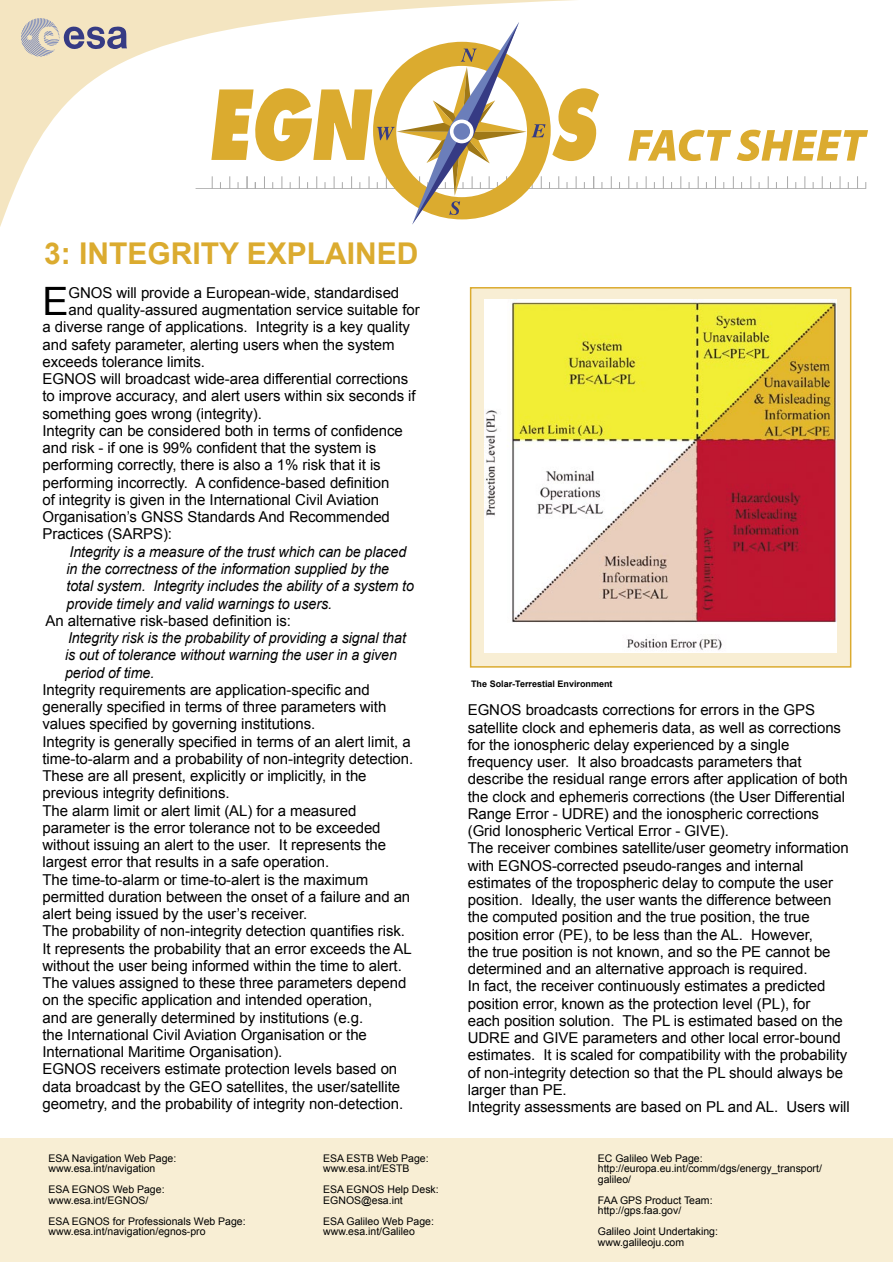
<style>
.page{position:relative;width:893px;height:1263px;background:#fff}
.page>*{position:absolute;margin:0;border:0;box-sizing:border-box;transform-origin:0 0}
.t1{font:39.15px "Arial";color:#000}
.ORANGE{font:700 30px "Arial";color:#dbab2f}
.t2{font:15px/17.2px "Arial";letter-spacing:-.005em;color:#000}
.t3{font:italic 15px/17.2px "Arial";letter-spacing:-.005em;color:#000;scale:.95 1}
.t4{font:10.5px/10.5px "Arial";color:#000}
.t5{font:700 9px "Arial";color:#000}
</style>
<div class="page">
<div style="left:0;top:1138px;width:893px;height:123px;background:#f8eed4"></div>
<svg style="left:0;top:0;width:867px;height:310px"></svg>
<hr style="left:196px;top:188px;width:670px;height:1px;background:#aaa;border-radius:50%">
<svg style="left:611px;top:176px;width:1px;height:12px"></svg>
<svg style="left:628px;top:176px;width:1px;height:12px"></svg>
<svg style="left:646px;top:176px;width:1px;height:12px"></svg>
<svg style="left:663px;top:176px;width:1px;height:12px"></svg>
<svg style="left:680px;top:176px;width:1px;height:12px"></svg>
<svg style="left:698px;top:176px;width:1px;height:12px"></svg>
<svg style="left:715px;top:176px;width:1px;height:12px"></svg>
<svg style="left:733px;top:176px;width:1px;height:12px"></svg>
<svg style="left:750px;top:176px;width:1px;height:12px"></svg>
<svg style="left:768px;top:176px;width:1px;height:12px"></svg>
<svg style="left:787px;top:176px;width:1px;height:12px"></svg>
<svg style="left:804px;top:176px;width:1px;height:12px"></svg>
<svg style="left:822px;top:176px;width:1px;height:12px"></svg>
<svg style="left:839px;top:176px;width:1px;height:12px"></svg>
<svg style="left:857px;top:176px;width:1px;height:12px"></svg>
<svg style="left:628px;top:130px;width:103px;height:31px"></svg>
<svg style="left:737px;top:130px;width:131px;height:31px"></svg>
<svg style="left:211px;top:22px;width:391px;height:203px"></svg>
<div style="left:450px;top:120px;width:24px;height:23px;background:#fff;border-radius:50%"></div>
<div style="left:453px;top:123px;width:17px;height:17px;background:#6b7eba;border-radius:50%"></div>
<svg style="left:21px;top:18px;width:106px;height:39px;background:#c0b8b4"></svg>
<div style="left:471px;top:288px;width:380px;height:379px;background:#f8eed4"></div>
<img style="left:485px;top:300px;width:352px;height:352px">
<div style="left:470px;top:287px;width:381px;height:381px;border:1px solid #dbab2f"></div>
<p class="ORANGE" style="left:44px;top:234px;width:376px">3: INTEGRITY EXPLAINED</p>
<p class="t1" style="left:43px;top:276px;width:28px">E</p>
<p class="t2" style="left:68px;top:284px;width:332px">GNOS will provide a European-wide, standardised</p>
<p class="t2" style="left:68px;top:301px;width:353px">and quality-assured augmentation service suitable for</p>
<p class="t2" style="left:43px;top:319px;width:369px">a diverse range of applications. Integrity is a key quality</p>
<p class="t2" style="left:43px;top:336px;width:354px">and safety parameter, alerting users when the system</p>
<p class="t2" style="left:43px;top:353px;width:164px">exceeds tolerance limits.</p>
<p class="t2" style="left:43px;top:370px;width:375px">EGNOS will broadcast wide-area differential corrections to improve accuracy, and alert users within six seconds if something goes wrong (integrity).</p>
<p class="t2" style="left:43px;top:422px;width:362px">Integrity can be considered both in terms of confidence and risk - if one is 99% confident that the system is performing correctly, there is also a 1% risk that it is performing incorrectly. A confidence-based definition of integrity is given in the International Civil Aviation Organisation’s GNSS Standards And Recommended Practices (SARPS):</p>
<p class="t3" style="left:67px;top:543px;width:367px">Integrity is a measure of the trust which can be placed in the correctness of the information supplied by the total system. Integrity includes the ability of a system to provide timely and valid warnings to users.</p>
<p class="t2" style="left:46px;top:612px;width:247px">An alternative risk-based definition is:</p>
<p class="t3" style="left:65px;top:629px;width:360px">Integrity risk is the probability of providing a signal that is out of tolerance without warning the user in a given period of time.</p>
<p class="t2" style="left:43px;top:681px;width:345px">Integrity requirements are application-specific and generally specified in terms of three parameters with values specified by governing institutions.</p>
<p class="t2" style="left:43px;top:733px;width:372px">Integrity is generally specified in terms of an alert limit, a time-to-alarm and a probability of non-integrity detection.<br>These are all present, explicitly or implicitly, in the previous integrity definitions.</p>
<p class="t2" style="left:43px;top:802px;width:345px">The alarm limit or alert limit (AL) for a measured parameter is the error tolerance not to be exceeded without issuing an alert to the user. It represents the largest error that results in a safe operation.</p>
<p class="t2" style="left:43px;top:871px;width:369px">The time-to-alarm or time-to-alert is the maximum permitted duration between the onset of a failure and an alert being issued by the user’s receiver.</p>
<p class="t2" style="left:43px;top:922px;width:371px">The probability of non-integrity detection quantifies risk.<br>It represents the probability that an error exceeds the AL without the user being informed within the time to alert.</p>
<p class="t2" style="left:43px;top:974px;width:365px">The values assigned to these three parameters depend on the specific application and intended operation,<br>and are generally determined by institutions (e.g.<br>the International Civil Aviation Organisation or the International Maritime Organisation).</p>
<p class="t2" style="left:43px;top:1060px;width:362px">EGNOS receivers estimate protection levels based on data broadcast by the GEO satellites, the user/satellite geometry, and the probability of integrity non-detection.</p>
<p class="t4" style="left:49px;top:1153px;width:129px">ESA Navigation Web Page:</p>
<p class="t4" style="left:49px;top:1163px;width:108px">www.esa.int/navigation</p>
<p class="t4" style="left:49px;top:1184px;width:117px">ESA EGNOS Web Page:</p>
<p class="t4" style="left:49px;top:1195px;width:101px">www.esa.int/EGNOS/</p>
<p class="t4" style="left:49px;top:1216px;width:199px">ESA EGNOS for Professionals Web Page:</p>
<p class="t4" style="left:49px;top:1226px;width:158px">www.esa.int/navigation/egnos-pro</p>
<p class="t4" style="left:323px;top:1153px;width:107px">ESA ESTB Web Page:</p>
<p class="t4" style="left:323px;top:1163px;width:88px">www.esa.int/ESTB</p>
<p class="t4" style="left:323px;top:1184px;width:117px">ESA EGNOS Help Desk:</p>
<p class="t4" style="left:323px;top:1195px;width:81px">EGNOS@esa.int</p>
<p class="t4" style="left:323px;top:1216px;width:112px">ESA Galileo Web Page:</p>
<p class="t4" style="left:323px;top:1226px;width:93px">www.esa.int/Galileo</p>
<p class="t5" style="left:471px;top:678px;width:143px">The Solar-Terrestial Environment</p>
<p class="t2" style="left:468px;top:702px;width:381px">EGNOS broadcasts corrections for errors in the GPS satellite clock and ephemeris data, as well as corrections for the ionospheric delay experienced by a single frequency user. It also broadcasts parameters that describe the residual range errors after application of both the clock and ephemeris corrections (the User Differential Range Error - UDRE) and the ionospheric corrections (Grid Ionospheric Vertical Error - GIVE).</p>
<p class="t2" style="left:468px;top:840px;width:382px">The receiver combines satellite/user geometry information with EGNOS-corrected pseudo-ranges and internal estimates of the tropospheric delay to compute the user position. Ideally, the user wants the difference between the computed position and the true position, the true position error (PE), to be less than the AL. However,<br>the true position is not known, and so the PE cannot be determined and an alternative approach is required.</p>
<p class="t2" style="left:468px;top:978px;width:381px">In fact, the receiver continuously estimates a predicted position error, known as the protection level (PL), for<br>each position solution. The PL is estimated based on the UDRE and GIVE parameters and other local error-bound estimates. It is scaled for compatibility with the probability of non-integrity detection so that the PL should always be larger than PE.</p>
<p class="t2" style="left:468px;top:1098px;width:384px">Integrity assessments are based on PL and AL. Users will</p>
<p class="t4" style="left:598px;top:1153px;width:106px">EC Galileo Web Page:</p>
<p class="t4" style="left:598px;top:1163px;width:226px">http://europa.eu.int/comm/dgs/energy_transport/ galileo/</p>
<p class="t4" style="left:598px;top:1195px;width:116px">FAA GPS Product Team:</p>
<p class="t4" style="left:598px;top:1205px;width:85px">http://gps.faa.gov/</p>
<p class="t4" style="left:598px;top:1226px;width:122px">Galileo Joint Undertaking:</p>
<p class="t4" style="left:598px;top:1237px;width:88px">www.galileoju.com</p>
</div>
